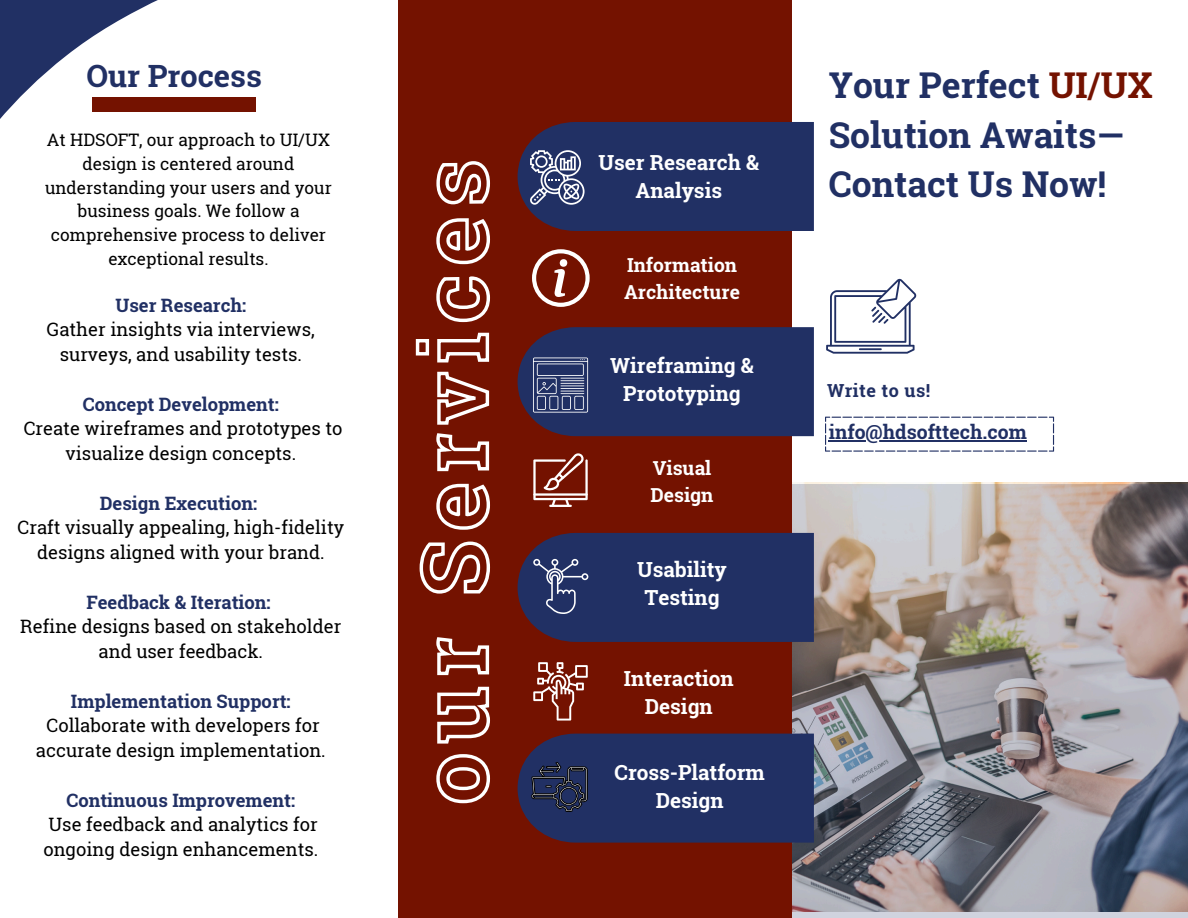
<style>
.page{position:relative;width:1188px;height:918px;background:#fff}
.page>*{position:absolute;margin:0;border:0;box-sizing:border-box;transform-origin:0 0}
.t1{font:700 35.55px/49.5px "Roboto Slab";color:#213064}
.t2{font:700 30.75px "Roboto Slab";color:#213064}
.t3{font:700 20.85px/28.2px "Roboto Slab";color:#fff;text-align:center}
.t4{font:700 19.5px "Roboto Slab";color:#213064}
.t5{font:700 19.35px/27px "Roboto Slab";color:#fff}
.t6{font:18.45px/24.8px "Roboto Slab";color:#000;text-align:center}
.t7{font:700 18.45px "Roboto Slab";color:#213064}
.t8{font:700 18px "Roboto Slab";letter-spacing:.03em;color:#213064}
.t9{font:17.25px/23.7px "Roboto Slab";color:#000;text-align:center}
.s1{color:#741200}
</style>
<div class="page">
<div style="left:399px;top:0;width:393px;height:918px;background:#741200"></div>
<svg style="left:518px;top:327px;width:296px;height:109px;background:#293261"></svg>
<svg style="left:533px;top:453px;width:54px;height:54px"></svg>
<svg style="left:518px;top:533px;width:274px;height:109px;background:#283262"></svg>
<svg style="left:533px;top:662px;width:54px;height:59px"></svg>
<svg style="left:518px;top:734px;width:274px;height:109px;background:#252e5d"></svg>
<svg style="left:0;top:0;width:195px;height:119px"></svg>
<svg style="left:518px;top:122px;width:296px;height:109px;background:#2c3463"></svg>
<div style="left:92px;top:97px;width:164px;height:14px;background:#741200"></div>
<svg style="left:826px;top:279px;width:91px;height:74px"></svg>
<svg style="left:825px;top:417px;width:229px;height:35px"></svg>
<hr style="left:829px;top:440px;width:198px;height:1px;background:#213064">
<img style="left:792px;top:484px;width:396px;height:434px">
<svg style="left:532px;top:249px;width:57px;height:58px"></svg>
<svg style="left:415px;top:161px;width:75px;height:643px"></svg>
<h3 class="t2" style="left:86px;top:55px;width:177px">Our Process</h3>
<p class="t9" style="left:45px;top:128px;width:288px">At HDSOFT, our approach to UI/UX design is centered around understanding your users and your business goals. We follow a comprehensive process to deliver exceptional results.</p>
<p class="t7" style="left:115px;top:292px;width:132px">User Research:</p>
<p class="t6" style="left:47px;top:317px;width:269px">Gather insights via interviews, surveys, and usability tests.</p>
<p class="t7" style="left:83px;top:391px;width:198px">Concept Development:</p>
<p class="t6" style="left:24px;top:416px;width:320px">Create wireframes and prototypes to visualize design concepts.</p>
<p class="t7" style="left:100px;top:490px;width:159px">Design Execution:</p>
<p class="t6" style="left:17px;top:515px;width:328px">Craft visually appealing, high-fidelity designs aligned with your brand.</p>
<p class="t7" style="left:86px;top:589px;width:186px">Feedback &amp; Iteration:</p>
<p class="t6" style="left:20px;top:614px;width:323px">Refine designs based on stakeholder and user feedback.</p>
<p class="t7" style="left:71px;top:688px;width:221px">Implementation Support:</p>
<p class="t6" style="left:36px;top:713px;width:291px">Collaborate with developers for accurate design implementation.</p>
<p class="t7" style="left:66px;top:787px;width:230px">Continuous Improvement:</p>
<p class="t6" style="left:43px;top:812px;width:276px;text-align:left">Use feedback and analytics for ongoing design enhancements.</p>
<p class="t3" style="left:598px;top:147px;width:162px">User Research &amp;<br>Analysis</p>
<h4 class="t5" style="left:624px;top:251px;width:117px">Information<br>Architecture</h4>
<p class="t3" style="left:610px;top:351px;width:145px">Wireframing &amp;<br>Prototyping</p>
<h4 class="t5" style="left:651px;top:454px;width:64px">Visual<br>Design</h4>
<p class="t3" style="left:637px;top:555px;width:91px">Usability<br>Testing</p>
<h2 class="t3" style="left:624px;top:664px;width:111px">Interaction<br>Design</h2>
<h4 class="t3" style="left:615px;top:758px;width:152px">Cross-Platform<br>Design</h4>
<p class="t1" style="left:829px;top:59px;width:325px">Your Perfect <span class="s1">UI/UX<br></span>Solution Awaits—<br>Contact Us Now!</p>
<h4 class="t8" style="left:827px;top:379px;width:105px">Write to us!</h4>
<p class="t4" style="left:829px;top:419px;width:200px">info@hdsofttech.com</p>
</div>
